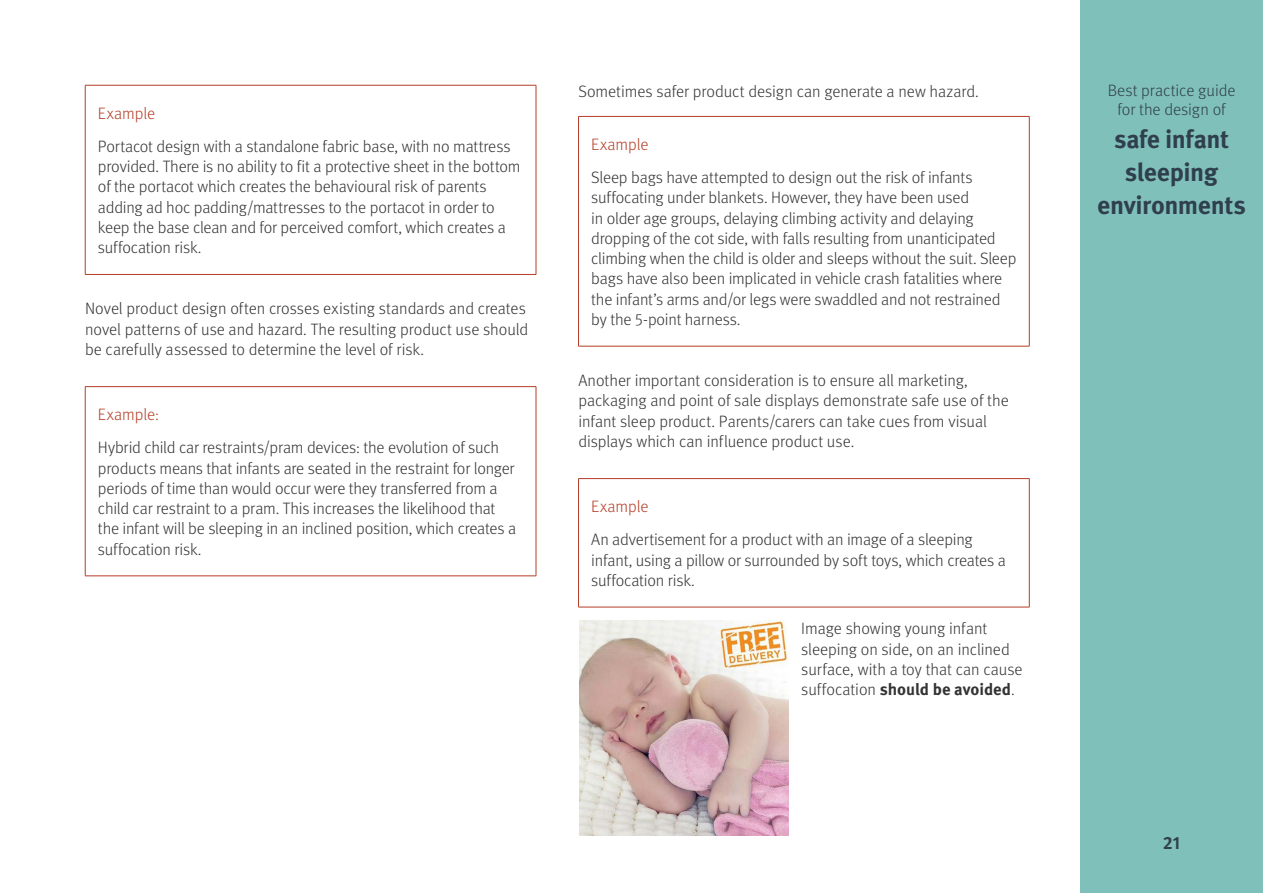
<style>
.page{position:relative;width:1263px;height:893px;background:#fff}
.page>*{position:absolute;margin:0;border:0;box-sizing:border-box;transform-origin:0 0}
.t1{font:700 25.5px/33px "Meta Pro";letter-spacing:-.02em;color:#303f4e;text-align:center}
.t2{font:700 17.85px "Meta Pro";color:#303f4e}
.t3{font:300 16.5px/20.2px "Meta Pro";letter-spacing:-.01em;color:#333}
.t4{font:300 16.5px/19.5px "Meta Pro";letter-spacing:-.005em;color:#303f4e;text-align:center}
.t5{font:300 16.5px "Meta Pro";letter-spacing:-.005em;color:#b53d26}
.s1{font-weight:700}
</style>
<div class="page">
<div style="left:1080px;top:0;width:183px;height:893px;background:#80c0ba"></div>
<hr style="left:85px;top:85px;width:451px;height:1px;background:#b53d26">
<hr style="left:85px;top:85px;width:1px;height:189px;background:#b53d26">
<hr style="left:536px;top:85px;width:1px;height:189px;background:#b53d26">
<hr style="left:85px;top:274px;width:451px;height:1px;background:#b53d26">
<hr style="left:85px;top:386px;width:451px;height:1px;background:#b53d26">
<hr style="left:85px;top:387px;width:1px;height:189px;background:#b53d26">
<hr style="left:536px;top:387px;width:1px;height:189px;background:#b53d26">
<hr style="left:85px;top:576px;width:451px;height:1px;background:#b53d26">
<hr style="left:578px;top:116px;width:451px;height:1px;background:#b53d26">
<hr style="left:578px;top:117px;width:1px;height:229px;background:#b53d26">
<hr style="left:1029px;top:117px;width:1px;height:229px;background:#b53d26">
<hr style="left:578px;top:346px;width:451px;height:1px;background:#b53d26">
<hr style="left:578px;top:478px;width:451px;height:1px;background:#b53d26">
<hr style="left:578px;top:479px;width:1px;height:128px;background:#b53d26">
<hr style="left:1029px;top:479px;width:1px;height:128px;background:#b53d26">
<hr style="left:578px;top:607px;width:451px;height:1px;background:#b53d26">
<img style="left:579px;top:621px;width:209px;height:215px">
<p class="t5" style="left:98px;top:101px;width:59px">Example</p>
<p class="t3" style="left:98px;top:135px;width:424px">Portacot design with a standalone fabric base, with no mattress provided. There is no ability to fit a protective sheet in the bottom of the portacot which creates the behavioural risk of parents adding ad hoc padding/mattresses to the portacot in order to keep the base clean and for perceived comfort, which creates a suffocation risk.</p>
<p class="t3" style="left:85px;top:298px;width:445px">Novel product design often crosses existing standards and creates novel patterns of use and hazard. The resulting product use should be carefully assessed to determine the level of risk.</p>
<p class="t5" style="left:98px;top:403px;width:63px">Example:</p>
<p class="t3" style="left:98px;top:437px;width:420px">Hybrid child car restraints/pram devices: the evolution of such products means that infants are seated in the restraint for longer periods of time than would occur were they transferred from a child car restraint to a pram. This increases the likelihood that the infant will be sleeping in an inclined position, which creates a suffocation risk.</p>
<p class="t3" style="left:578px;top:81px;width:402px">Sometimes safer product design can generate a new hazard.</p>
<p class="t5" style="left:591px;top:133px;width:59px">Example</p>
<p class="t3" style="left:591px;top:166px;width:427px">Sleep bags have attempted to design out the risk of infants suffocating under blankets. However, they have been used<br>in older age groups, delaying climbing activity and delaying dropping of the cot side, with falls resulting from unanticipated climbing when the child is older and sleeps without the suit. Sleep bags have also been implicated in vehicle crash fatalities where the infant’s arms and/or legs were swaddled and not restrained by the 5-point harness.</p>
<p class="t3" style="left:578px;top:369px;width:432px">Another important consideration is to ensure all marketing, packaging and point of sale displays demonstrate safe use of the infant sleep product. Parents/carers can take cues from visual displays which can influence product use.</p>
<p class="t5" style="left:591px;top:495px;width:59px">Example</p>
<p class="t3" style="left:591px;top:529px;width:416px">An advertisement for a product with an image of a sleeping infant, using a pillow or surrounded by soft toys, which creates a suffocation risk.</p>
<p class="t3" style="left:801px;top:618px;width:223px">Image showing young infant sleeping on side, on an inclined surface, with a toy that can cause suffocation <span class="s1">should be avoided</span>.</p>
<p class="t4" style="left:1108px;top:79px;width:129px">Best practice guide for the design of</p>
<h1 class="t1" style="left:1097px;top:121px;width:150px">safe infant sleeping environments</h1>
<p class="t2" style="left:1163px;top:828px;width:19px">21</p>
</div>
